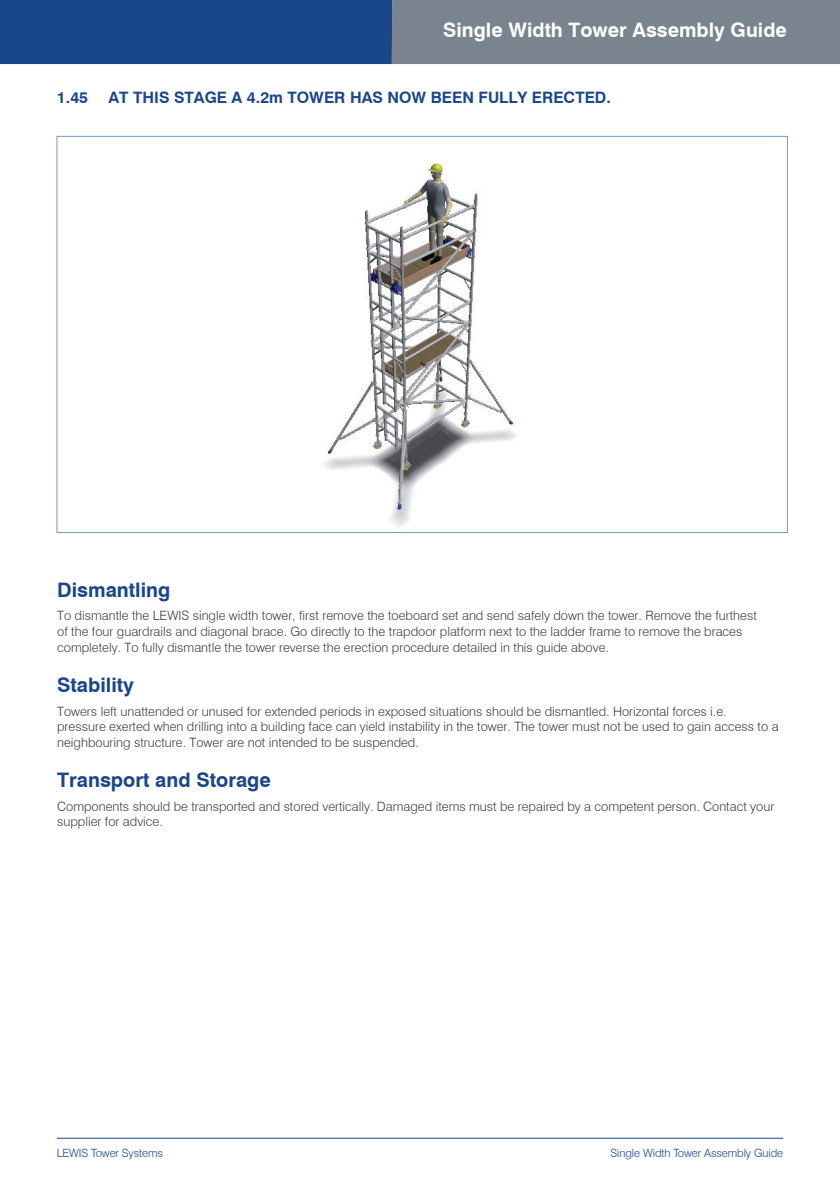
<style>
.page{position:relative;width:840px;height:1191px;background:#fff}
.page>*{position:absolute;margin:0;border:0;box-sizing:border-box;transform-origin:0 0}
.t1{font:700 20px "Swiss 721 BT";color:#1a468a}
.t2{font:700 19.8px "Swiss 721 BT";color:#fff}
.t3{font:700 15.8px "Swiss 721 BT";color:#1a468a}
.t4{font:300 12.8px/15.8px "Swiss 721 BT";color:#3e3e3f}
.t5{font:300 11.4px "Swiss 721 BT";letter-spacing:-.01em;color:#1a468a}
</style>
<div class="page">
<hr style="left:57px;top:1137px;width:725px;height:1px;background:#1a468a">
<div style="left:391px;top:0;width:448px;height:64px;background:#79848e"></div>
<div style="left:0;top:0;width:392px;height:64px;background:#1a468a"></div>
<img style="left:323px;top:163px;width:195px;height:364px">
<h2 class="t2" style="left:443px;top:18px;width:345px">Single Width Tower Assembly Guide</h2>
<p class="t3" style="left:57px;top:87px;width:33px">1.45</p>
<p class="t3" style="left:108px;top:87px;width:503px">AT THIS STAGE A 4.2m TOWER HAS NOW BEEN FULLY ERECTED.</p>
<h1 class="t1" style="left:57px;top:577px;width:115px">Dismantling</h1>
<p class="t4" style="left:57px;top:608px;width:700px">To dismantle the LEWIS single width tower, first remove the toeboard set and send safely down the tower. Remove the furthest of the four guardrails and diagonal brace. Go directly to the trapdoor platform next to the ladder frame to remove the braces completely. To fully dismantle the tower reverse the erection procedure detailed in this guide above.</p>
<h1 class="t1" style="left:57px;top:672px;width:78px">Stability</h1>
<p class="t4" style="left:57px;top:703px;width:722px">Towers left unattended or unused for extended periods in exposed situations should be dismantled. Horizontal forces i.e.<br>pressure exerted when drilling into a building face can yield instability in the tower. The tower must not be used to gain access to a neighbouring structure. Tower are not intended to be suspended.</p>
<h1 class="t1" style="left:57px;top:767px;width:215px">Transport and Storage</h1>
<p class="t4" style="left:57px;top:798px;width:718px">Components should be transported and stored vertically. Damaged items must be repaired by a competent person. Contact your supplier for advice.</p>
<p class="t5" style="left:57px;top:1146px;width:108px">LEWIS Tower Systems</p>
<p class="t5" style="left:610px;top:1146px;width:174px">Single Width Tower Assembly Guide</p>
</div>
